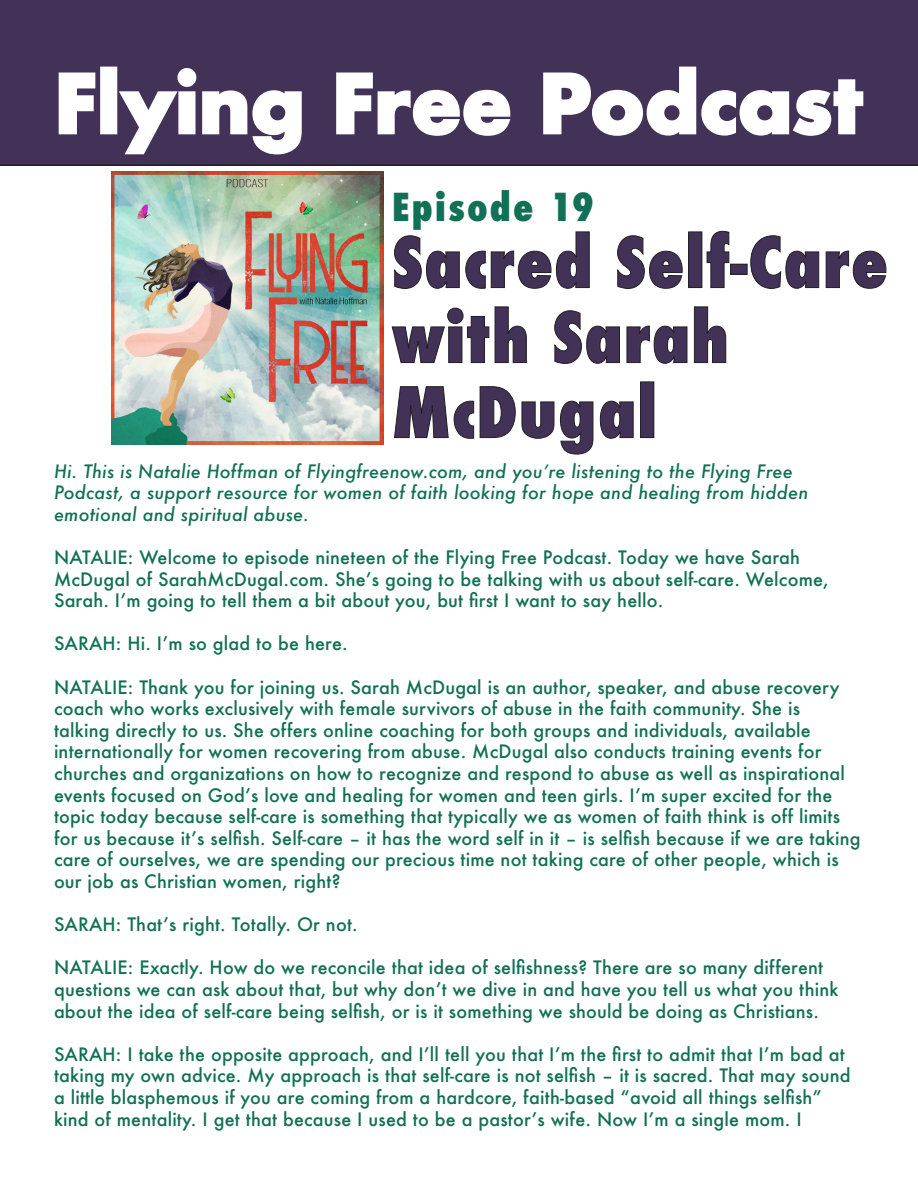
<style>
.page{position:relative;width:918px;height:1188px;background:#fff}
.page>*{position:absolute;margin:0;border:0;box-sizing:border-box;transform-origin:0 0}
.t1{font:700 78px "Futura";color:#fff}
.t2{font:800 condensed 67.5px/75px "Futura";letter-spacing:.02em;color:#433258}
.t3{font:800 condensed 37.5px "Futura";letter-spacing:.06em;color:#117055}
.t4{font:500 18px/21.6px "Futura";letter-spacing:.01em;color:#117055}
.t5{font:italic 500 18px/21.6px "Futura";letter-spacing:.01em;color:#117055}
</style>
<div class="page">
<div style="left:0;top:0;width:918px;height:166px;background:#433258"></div>
<svg style="left:57px;top:71px;width:40px;height:65px"></svg>
<div style="left:100px;top:67px;width:17px;height:67px;border:3px solid #fff"></div>
<svg style="left:116px;top:66px;width:188px;height:91px;background:#645675"></svg>
<svg style="left:335px;top:71px;width:177px;height:67px"></svg>
<svg style="left:542px;top:65px;width:323px;height:73px;background:#655776"></svg>
<img style="left:111px;top:172px;width:272px;height:273px">
<svg style="left:394px;top:231px;width:196px;height:58px"></svg>
<svg style="left:617px;top:235px;width:66px;height:54px"></svg>
<svg style="left:706px;top:231px;width:24px;height:57px"></svg>
<svg style="left:750px;top:235px;width:69px;height:54px"></svg>
<svg style="left:825px;top:250px;width:62px;height:39px"></svg>
<svg style="left:391px;top:306px;width:136px;height:57px"></svg>
<svg style="left:554px;top:310px;width:66px;height:54px"></svg>
<svg style="left:626px;top:325px;width:62px;height:39px"></svg>
<svg style="left:694px;top:306px;width:33px;height:57px"></svg>
<svg style="left:394px;top:386px;width:200px;height:69px"></svg>
<svg style="left:600px;top:400px;width:34px;height:39px"></svg>
<p class="t1" style="left:54px;top:47px;width:810px">Flying Free Podcast</p>
<p class="t3" style="left:392px;top:181px;width:204px">Episode 19</p>
<p class="t2" style="left:392px;top:225px;width:497px">Sacred Self-Care with Sarah<br>McDugal</p>
<p class="t5" style="left:54px;top:460px;width:756px">Hi. This is Natalie Hoffman of Flyingfreenow.com, and you’re listening to the Flying Free<br>Podcast, a support resource for women of faith looking for hope and healing from hidden emotional and spiritual abuse.</p>
<p class="t4" style="left:54px;top:546px;width:776px">NATALIE: Welcome to episode nineteen of the Flying Free Podcast. Today we have Sarah<br>McDugal of SarahMcDugal.com. She’s going to be talking with us about self-care. Welcome,<br>Sarah. I’m going to tell them a bit about you, but first I want to say hello.</p>
<p class="t4" style="left:54px;top:633px;width:295px">SARAH: Hi. I’m so glad to be here.</p>
<p class="t4" style="left:54px;top:676px;width:808px">NATALIE: Thank you for joining us. Sarah McDugal is an author, speaker, and abuse recovery coach who works exclusively with female survivors of abuse in the faith community. She is<br>talking directly to us. She offers online coaching for both groups and individuals, available internationally for women recovering from abuse. McDugal also conducts training events for churches and organizations on how to recognize and respond to abuse as well as inspirational events focused on God’s love and healing for women and teen girls. I’m super excited for the topic today because self-care is something that typically we as women of faith think is off limits for us because it’s selfish. Self-care – it has the word self in it – is selfish because if we are taking care of ourselves, we are spending our precious time not taking care of other people, which is our job as Christian women, right?</p>
<p class="t4" style="left:54px;top:913px;width:305px">SARAH: That’s right. Totally. Or not.</p>
<p class="t4" style="left:54px;top:957px;width:786px">NATALIE: Exactly. How do we reconcile that idea of selfishness? There are so many different questions we can ask about that, but why don’t we dive in and have you tell us what you think about the idea of self-care being selfish, or is it something we should be doing as Christians.</p>
<p class="t4" style="left:54px;top:1043px;width:798px">SARAH: I take the opposite approach, and I’ll tell you that I’m the first to admit that I’m bad at taking my own advice. My approach is that self-care is not selfish – it is sacred. That may sound a little blasphemous if you are coming from a hardcore, faith-based “avoid all things selfish” kind of mentality. I get that because I used to be a pastor’s wife. Now I’m a single mom. I</p>
</div>
